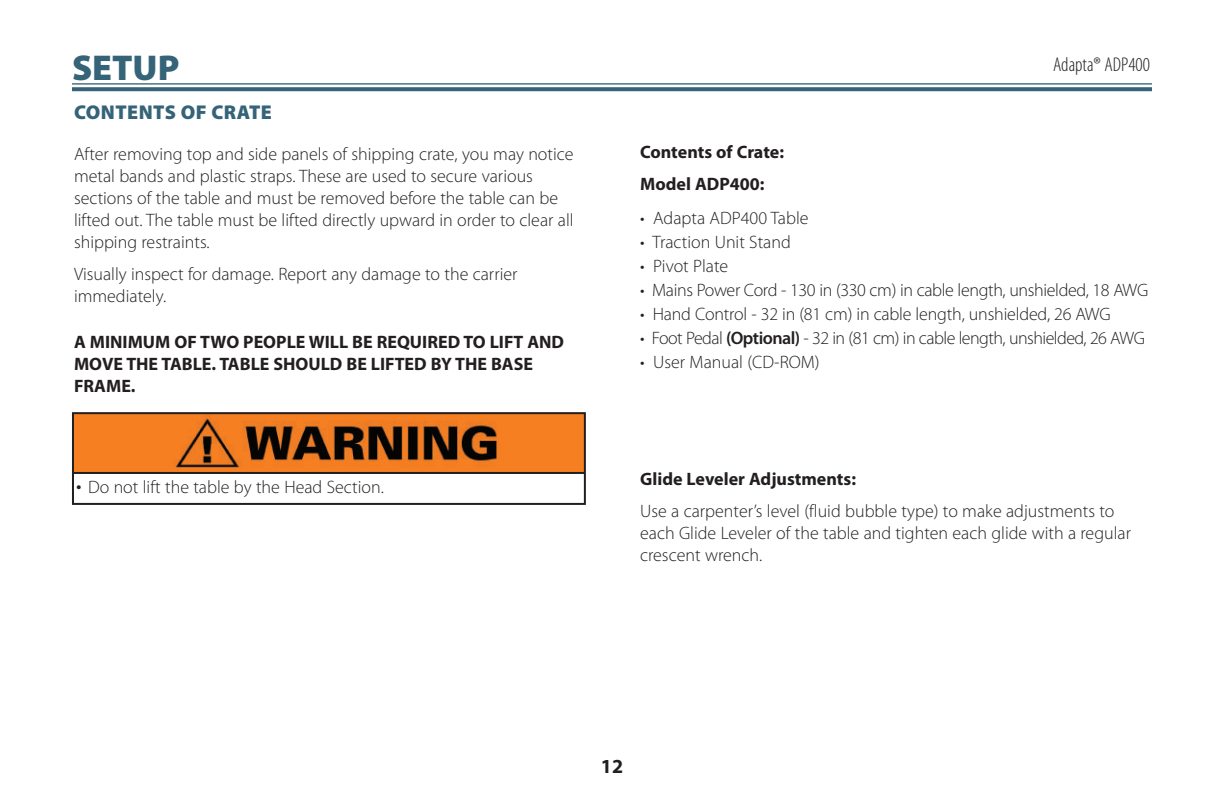
<style>
.page{position:relative;width:1224px;height:792px;background:#fff}
.page>*{position:absolute;margin:0;border:0;box-sizing:border-box;transform-origin:0 0}
.t1{font:900 36px "Myriad Pro";color:#356378}
.t2{font:900 20px "Myriad Pro";letter-spacing:.02em;color:#356378}
.t3{font:300 condensed 20px "Myriad Pro";color:#231f20}
.t4{font:700 20px "Myriad Pro";color:#231f20}
.t5{font:300 18px/22px "Myriad Pro";color:#231f20}
.t6{font:700 18px/22px "Myriad Pro";color:#231f20}
.t7{font:300 18px "Myriad Pro";letter-spacing:-.03em;color:#231f20}
.t8{font:300 18px "Myriad Pro";letter-spacing:-.02em;color:#231f20}
.s1{font-size:22px}
.s2{font-weight:600}
</style>
<div class="page">
<hr style="left:72px;top:83px;width:1080px;height:2px;background:#356378">
<svg style="left:72px;top:87px;width:1080px;height:4px;background:#406b7f"></svg>
<svg style="left:72px;top:412px;width:514px;height:93px"></svg>
<hr style="left:72px;top:472px;width:512px;height:2px;background:#231f20">
<h1 class="t1" style="left:72px;top:54px;width:109px">SETUP</h1>
<p class="t2" style="left:74px;top:104px;width:199px">CONTENTS OF CRATE</p>
<p class="t5" style="left:74px;top:144px;width:501px">After removing top and side panels of shipping crate, you may notice metal bands and plastic straps. These are used to secure various sections of the table and must be removed before the table can be lifted out. The table must be lifted directly upward in order to clear all shipping restraints.</p>
<p class="t5" style="left:74px;top:264px;width:445px">Visually inspect for damage. Report any damage to the carrier immediately.</p>
<p class="t6" style="left:74px;top:332px;width:492px">A MINIMUM OF TWO PEOPLE WILL BE REQUIRED TO LIFT AND<br>MOVE THE TABLE. TABLE SHOULD BE LIFTED BY THE BASE<br>FRAME.</p>
<p class="t5" style="left:76px;top:477px;width:309px"><span class="s1">•</span> Do not lift the table by the Head Section.</p>
<p class="t3" style="left:1053px;top:57px;width:98px">Adapta® ADP400</p>
<p class="t6" style="left:640px;top:138px;width:145px;line-height:32px">Contents of Crate:<br>Model ADP400:</p>
<p class="t5" style="left:640px;top:207px;width:170px">• Adapta ADP400 Table</p>
<p class="t5" style="left:640px;top:231px;width:152px">• Traction Unit Stand</p>
<p class="t5" style="left:640px;top:255px;width:90px">• Pivot Plate</p>
<p class="t8" style="left:640px;top:280px;width:510px">• Mains Power Cord - 130 in (330 cm) in cable length, unshielded, 18 AWG</p>
<p class="t5" style="left:640px;top:303px;width:472px">• Hand Control - 32 in (81 cm) in cable length, unshielded, 26 AWG</p>
<p class="t7" style="left:640px;top:328px;width:506px">• Foot Pedal <span class="s2">(Optional)</span> - 32 in (81 cm) in cable length, unshielded, 26 AWG</p>
<p class="t5" style="left:640px;top:351px;width:181px">• User Manual (CD-ROM)</p>
<p class="t6" style="left:640px;top:470px;width:217px">Glide Leveler Adjustments:</p>
<p class="t5" style="left:640px;top:502px;width:492px">Use a carpenter’s level (fluid bubble type) to make adjustments to each Glide Leveler of the table and tighten each glide with a regular crescent wrench.</p>
<p class="t4" style="left:601px;top:758px;width:24px">12</p>
</div>
